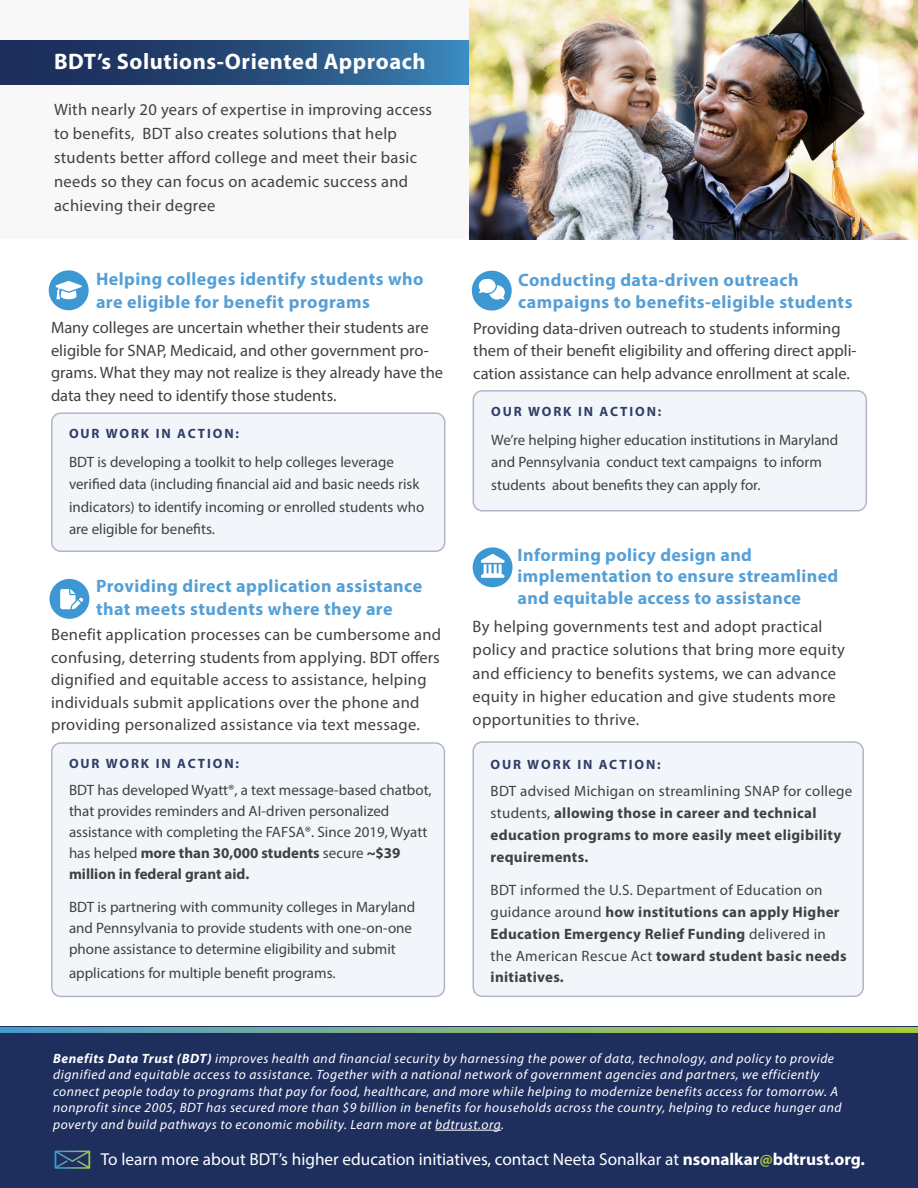
<style>
.page{position:relative;width:918px;height:1188px;background:#fff}
.page>*{position:absolute;margin:0;border:0;box-sizing:border-box;transform-origin:0 0}
.t1{font:700 22.5px "Myriad Pro";letter-spacing:.025em;color:#fff}
.t2{font:700 18px/22.5px "Myriad Pro";letter-spacing:.025em;color:#559fd7}
.t3{font:17.25px "Myriad Pro";color:#fff}
.t4{font:16.5px/24px "Myriad Pro";letter-spacing:.02em;color:#414042}
.t5{font:16.5px/22.5px "Myriad Pro";color:#414042}
.t6{font:15px/21px "Myriad Pro";color:#414042}
.t7{font:700 15px/21.8px "Myriad Pro";letter-spacing:.02em;color:#414042}
.t8{font:italic 13.5px/16.5px "Myriad Pro";letter-spacing:.04em;color:#fff}
.t9{font:700 13.5px "Myriad Pro";letter-spacing:.14em;color:#313d68}
.s1{font-weight:700}
.s2{font-weight:400}
.s3{font-weight:700;color:#a9ca38}
</style>
<div class="page">
<div style="left:0;top:1132px;width:918px;height:56px;background:#1e2f5e"></div>
<svg style="left:55px;top:1151px;width:35px;height:18px"></svg>
<div style="left:0;top:1027px;width:918px;height:110px;background:#1e2f5e"></div>
<div style="left:0;top:0;width:918px;height:239px;background:#f8f8f8"></div>
<hr style="left:435px;top:1130px;width:66px;height:1px;background:#fff">
<svg style="left:0;top:40px;width:470px;height:45px;background:#274d7c"></svg>
<img style="left:470px;top:0;width:448px;height:239px">
<div style="left:52px;top:413px;width:393px;height:138px;background:#f2f6fb;border-radius:9px"></div>
<div style="left:51px;top:412px;width:395px;height:140px;border:2px solid #b0b6c7;border-radius:9px"></div>
<div style="left:49px;top:270px;width:40px;height:40px;background:#3d97d3;border-radius:50%"></div>
<svg style="left:56px;top:281px;width:26px;height:18px"></svg>
<div style="left:52px;top:743px;width:392px;height:253px;background:#f2f6fb;border-radius:9px"></div>
<div style="left:51px;top:742px;width:394px;height:255px;border:2px solid #b0b6c7;border-radius:9px"></div>
<div style="left:49px;top:579px;width:40px;height:40px;background:#3d97d3;border-radius:50%"></div>
<svg style="left:60px;top:589px;width:23px;height:20px"></svg>
<div style="left:473px;top:742px;width:390px;height:254px;background:#f2f6fb;border-radius:9px"></div>
<div style="left:472px;top:741px;width:392px;height:256px;border:2px solid #b0b6c7;border-radius:9px"></div>
<div style="left:473px;top:547px;width:40px;height:40px;background:#3d97d3;border-radius:50%"></div>
<svg style="left:481px;top:554px;width:24px;height:24px"></svg>
<div style="left:473px;top:391px;width:393px;height:120px;background:#f2f6fb;border-radius:9px"></div>
<div style="left:473px;top:390px;width:394px;height:122px;border:2px solid #b0b6c7;border-radius:9px"></div>
<div style="left:472px;top:271px;width:40px;height:40px;background:#3d97d3;border-radius:50%"></div>
<svg style="left:479px;top:279px;width:26px;height:21px"></svg>
<svg style="left:0;top:1027px;width:918px;height:6px;background:#80b380"></svg>
<h1 class="t1" style="left:54px;top:47px;width:373px">BDT’s Solutions-Oriented Approach</h1>
<p class="t4" style="left:54px;top:97px;width:380px">With nearly 20 years of expertise in improving access to benefits, BDT also creates solutions that help students better afford college and meet their basic needs so they can focus on academic success and achieving their degree</p>
<p class="t2" style="left:96px;top:267px;width:329px">Helping colleges identify students who are eligible for benefit programs</p>
<p class="t5" style="left:51px;top:316px;width:394px">Many colleges are uncertain whether their students are eligible for SNAP, Medicaid, and other government pro&shy;grams. What they may not realize is they already have the data they need to identify those students.</p>
<p class="t9" style="left:69px;top:425px;width:172px">OUR WORK IN ACTION:</p>
<p class="t6" style="left:69px;top:450px;width:357px;line-height:22.5px">BDT is developing a toolkit to help colleges leverage verified data (including financial aid and basic needs risk indicators) to identify incoming or enrolled students who are eligible for benefits.</p>
<p class="t2" style="left:96px;top:575px;width:328px">Providing direct application assistance that meets students where they are</p>
<p class="t4" style="left:51px;top:623px;width:392px;line-height:22.5px">Benefit application processes can be cumbersome and confusing, deterring students from applying. BDT offers dignified and equitable access to assistance, helping individuals submit applications over the phone and providing personalized assistance via text message.</p>
<p class="t9" style="left:69px;top:755px;width:172px">OUR WORK IN ACTION:</p>
<p class="t6" style="left:69px;top:779px;width:364px">BDT has developed Wyatt®, a text message-based chatbot, that provides reminders and AI-driven personalized assistance with completing the FAFSA®. Since 2019, Wyatt has helped <span class="s1">more than 30,000 students</span> secure <span class="s1">~$39 million in federal grant aid.</span></p>
<p class="t6" style="left:69px;top:896px;width:348px">BDT is partnering with community colleges in Maryland and Pennsylvania to provide students with one-on-one phone assistance to determine eligibility and submit</p>
<p class="t6" style="left:69px;top:962px;width:268px">applications for multiple benefit programs.</p>
<p class="t2" style="left:518px;top:268px;width:336px">Conducting data-driven outreach campaigns to benefits-eligible students</p>
<p class="t5" style="left:473px;top:317px;width:385px">Providing data-driven outreach to students informing them of their benefit eligibility and offering direct appli&shy;cation assistance can help advance enrollment at scale.</p>
<p class="t9" style="left:491px;top:403px;width:172px">OUR WORK IN ACTION:</p>
<p class="t6" style="left:491px;top:428px;width:349px;line-height:22.5px">We’re helping higher education institutions in Maryland and Pennsylvania conduct text campaigns to inform students about benefits they can apply for.</p>
<p class="t2" style="left:518px;top:543px;width:322px;line-height:21.8px">Informing policy design and implementation to ensure streamlined and equitable access to assistance</p>
<p class="t4" style="left:473px;top:615px;width:374px;line-height:23.2px">By helping governments test and adopt practical policy and practice solutions that bring more equity and efficiency to benefits systems, we can advance equity in higher education and give students more opportunities to thrive.</p>
<p class="t9" style="left:491px;top:755px;width:172px">OUR WORK IN ACTION:</p>
<p class="t7" style="left:491px;top:780px;width:363px"><span class="s2">BDT advised Michigan on streamlining SNAP for college students,</span> allowing those in career and technical education programs to more easily meet eligibility requirements.</p>
<p class="t7" style="left:491px;top:879px;width:358px"><span class="s2">BDT informed the U.S. Department of Education on guidance around</span> how institutions can apply Higher Education Emergency Relief Funding <span class="s2">delivered in the American Rescue Act</span> toward student basic needs initiatives.</p>
<p class="t8" style="left:53px;top:1050px;width:790px"><span class="s1">Benefits Data Trust (BDT)</span> improves health and financial security by harnessing the power of data, technology, and policy to provide dignified and equitable access to assistance. Together with a national network of government agencies and partners, we efficiently connect people today to programs that pay for food, healthcare, and more while helping to modernize benefits access for tomorrow. A nonprofit since 2005, BDT has secured more than $9 billion in benefits for households across the country, helping to reduce hunger and poverty and build pathways to economic mobility. Learn more at bdtrust.org.</p>
<p class="t3" style="left:101px;top:1148px;width:766px">To learn more about BDT’s higher education initiatives, contact Neeta Sonalkar at <span class="s1">nsonalkar</span><span class="s3">@</span><span class="s1">bdtrust.org.</span></p>
</div>
